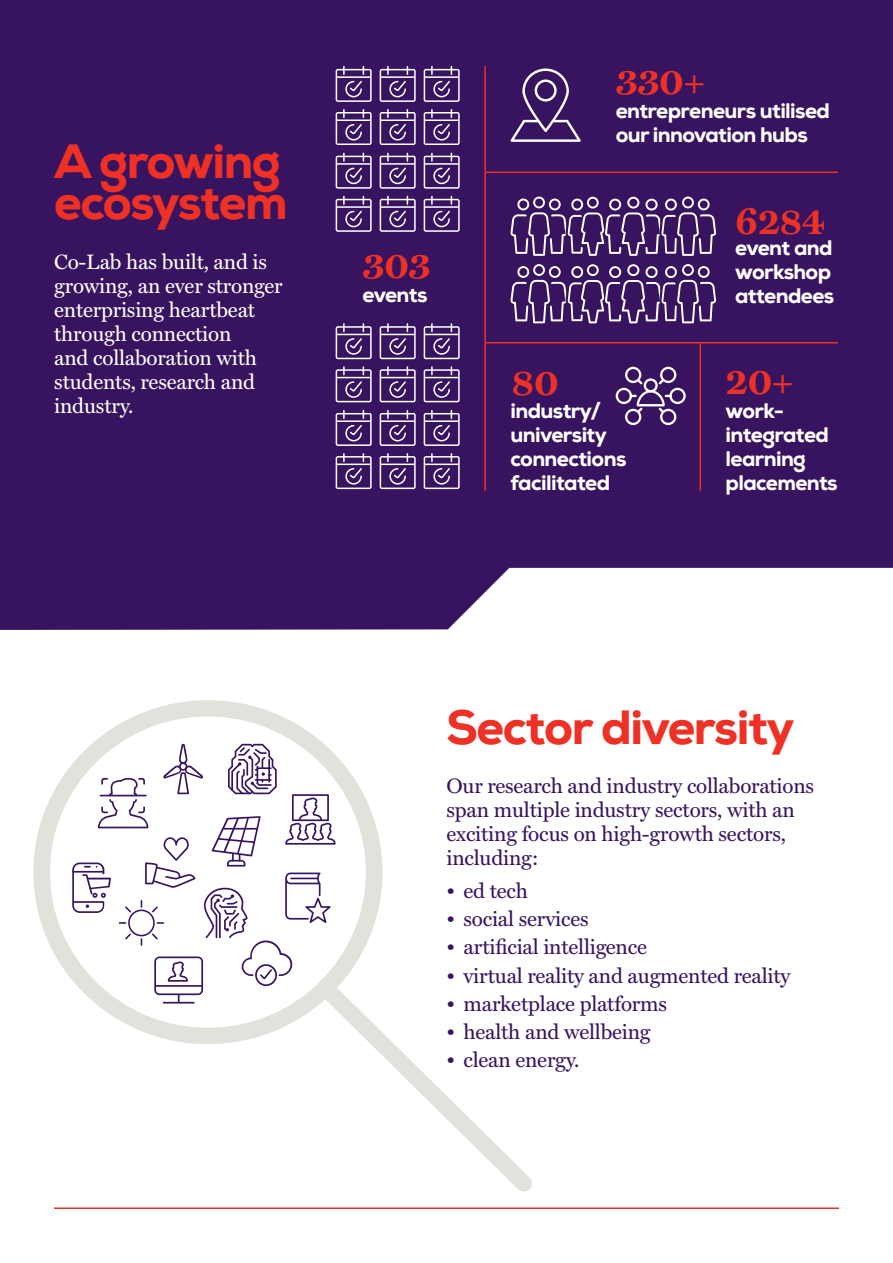
<style>
.page{position:relative;width:893px;height:1263px;background:#fff}
.page>*{position:absolute;margin:0;border:0;box-sizing:border-box;transform-origin:0 0}
.t1{font:800 48px/40.8px "Nexa";letter-spacing:-.03em;color:#ee3124}
.t2{font:700 37.5px "Miller Text";letter-spacing:-.01em;color:#ee3124}
.t3{font:21px/24px "Miller Text";letter-spacing:-.01em;color:#381460}
.t4{font:800 21px/24px "Nexa";letter-spacing:-.03em;color:#fff}
.t5{font:21px/24px "Miller Text";letter-spacing:-.01em;color:#fff}
</style>
<div class="page">
<div style="left:0;top:0;width:893px;height:630px;background:#381460"></div>
<hr style="left:54px;top:1207px;width:785px;height:2px;background:#ee3124">
<svg style="left:33px;top:700px;width:349px;height:344px"></svg>
<svg style="left:316px;top:979px;width:216px;height:212px"></svg>
<hr style="left:486px;top:172px;width:352px;height:1px;background:#ee3124">
<hr style="left:699px;top:343px;width:2px;height:148px;background:#ee3124">
<hr style="left:486px;top:342px;width:352px;height:1px;background:#ee3124">
<hr style="left:484px;top:66px;width:2px;height:425px;background:#ee3124">
<svg style="left:424px;top:410px;width:36px;height:36px"></svg>
<svg style="left:424px;top:66px;width:36px;height:36px"></svg>
<svg style="left:424px;top:453px;width:36px;height:36px"></svg>
<svg style="left:424px;top:109px;width:36px;height:36px"></svg>
<svg style="left:380px;top:410px;width:36px;height:36px"></svg>
<svg style="left:380px;top:66px;width:36px;height:36px"></svg>
<svg style="left:380px;top:453px;width:36px;height:36px"></svg>
<svg style="left:380px;top:109px;width:36px;height:36px"></svg>
<svg style="left:336px;top:410px;width:36px;height:36px"></svg>
<svg style="left:336px;top:66px;width:36px;height:36px"></svg>
<svg style="left:424px;top:323px;width:36px;height:36px"></svg>
<svg style="left:424px;top:366px;width:36px;height:36px"></svg>
<svg style="left:380px;top:323px;width:36px;height:36px"></svg>
<svg style="left:380px;top:366px;width:36px;height:36px"></svg>
<svg style="left:336px;top:323px;width:36px;height:36px"></svg>
<svg style="left:336px;top:366px;width:36px;height:36px"></svg>
<svg style="left:336px;top:453px;width:36px;height:36px"></svg>
<svg style="left:336px;top:109px;width:36px;height:36px"></svg>
<svg style="left:424px;top:153px;width:36px;height:36px"></svg>
<svg style="left:424px;top:196px;width:36px;height:36px"></svg>
<svg style="left:380px;top:153px;width:36px;height:36px"></svg>
<svg style="left:380px;top:196px;width:36px;height:36px"></svg>
<svg style="left:336px;top:153px;width:36px;height:36px"></svg>
<svg style="left:336px;top:196px;width:36px;height:36px"></svg>
<svg style="left:510px;top:69px;width:206px;height:368px;background:#4b296d"></svg>
<p class="t1" style="left:54px;top:141px;width:235px">A growing ecosystem</p>
<p class="t5" style="left:54px;top:248px;width:230px">Co-Lab has built, and is growing, an ever stronger enterprising heartbeat through connection<br>and collaboration with students, research and industry.</p>
<p class="t2" style="left:362px;top:235px;width:69px">303</p>
<p class="t4" style="left:362px;top:283px;width:66px">events</p>
<p class="t2" style="left:616px;top:51px;width:91px">330+</p>
<p class="t4" style="left:616px;top:99px;width:216px">entrepreneurs utilised our innovation hubs</p>
<p class="t2" style="left:512px;top:352px;width:48px">80</p>
<p class="t4" style="left:510px;top:399px;width:117px">industry/ university connections facilitated</p>
<p class="t2" style="left:735px;top:192px;width:92px">6284</p>
<p class="t4" style="left:735px;top:236px;width:101px">event and workshop attendees</p>
<p class="t2" style="left:725px;top:352px;width:70px">20+</p>
<p class="t4" style="left:725px;top:399px;width:114px">work&shy;integrated learning placements</p>
<p class="t1" style="left:446px;top:707px;width:349px">Sector diversity</p>
<p class="t3" style="left:446px;top:773px;width:369px">Our research and industry collaborations span multiple industry sectors, with an exciting focus on high-growth sectors, including:</p>
<p class="t3" style="left:446px;top:877px;width:83px">• ed tech</p>
<p class="t3" style="left:446px;top:905px;width:144px">• social services</p>
<p class="t3" style="left:446px;top:934px;width:202px">• artificial intelligence</p>
<p class="t3" style="left:446px;top:962px;width:345px">• virtual reality and augmented reality</p>
<p class="t3" style="left:446px;top:990px;width:222px">• marketplace platforms</p>
<p class="t3" style="left:446px;top:1018px;width:206px">• health and wellbeing</p>
<p class="t3" style="left:446px;top:1047px;width:134px">• clean energy.</p>
</div>
